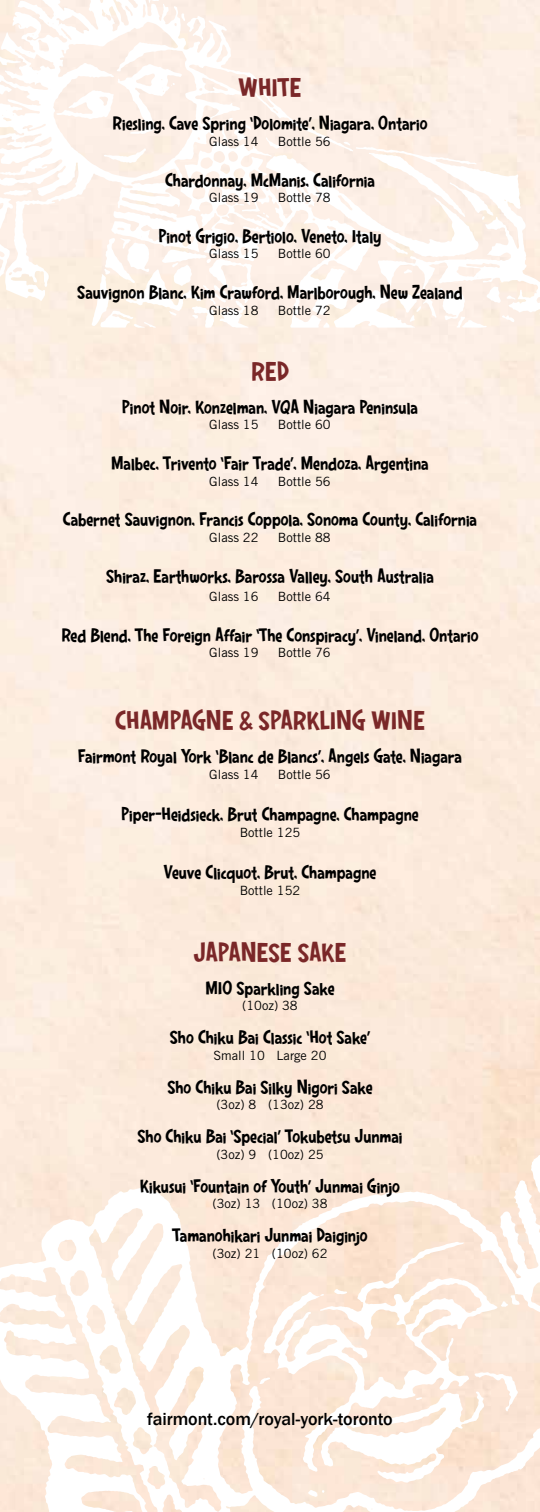
<style>
.page{position:relative;width:540px;height:1512px;background:#fff}
.page>*{position:absolute;margin:0;border:0;box-sizing:border-box;transform-origin:0 0}
.t1{font:700 25.5px "Squidtoonz";color:#7a2728}
.t2{font:700 18px "Squidtoonz";color:#000}
.t3{font:500 18px "Franklin Gothic";letter-spacing:-.005em;color:#000}
.t4{font:12.75px "Trade Gothic";color:#000}
</style>
<div class="page">
<svg style="left:0;top:1155px;width:540px;height:357px;fill:#fceadb"></svg>
<svg style="left:263px;top:1242px;width:235px;height:241px;fill:#fce7d7"></svg>
<svg style="left:334px;top:1289px;width:13px;height:5px"></svg>
<svg style="left:501px;top:1295px;width:19px;height:12px"></svg>
<svg style="left:474px;top:1372px;width:44px;height:40px"></svg>
<svg style="left:259px;top:1377px;width:11px;height:7px"></svg>
<svg style="left:416px;top:1397px;width:6px;height:3px"></svg>
<svg style="left:307px;top:1489px;width:18px;height:8px"></svg>
<svg style="left:0;top:0;width:353px;height:301px;fill:#fef0e7"></svg>
<svg style="left:180px;top:141px;width:299px;height:174px;fill:#fef0e7"></svg>
<svg style="left:356px;top:147px;width:184px;height:181px;fill:#fef0e7"></svg>
<svg style="left:0;top:84px;width:12px;height:11px"></svg>
<svg style="left:0;top:177px;width:32px;height:107px"></svg>
<svg style="left:0;top:56px;width:21px;height:9px"></svg>
<svg style="left:386px;top:241px;width:22px;height:14px"></svg>
<svg style="left:266px;top:137px;width:14px;height:12px"></svg>
<svg style="left:148px;top:0;width:11px;height:3px"></svg>
<svg style="left:404px;top:269px;width:8px;height:5px"></svg>
<svg style="left:181px;top:13px;width:24px;height:27px"></svg>
<svg style="left:222px;top:118px;width:29px;height:24px"></svg>
<svg style="left:92px;top:238px;width:162px;height:90px"></svg>
<svg style="left:290px;top:287px;width:226px;height:41px"></svg>
<svg style="left:344px;top:142px;width:6px;height:3px"></svg>
<svg style="left:369px;top:153px;width:124px;height:67px"></svg>
<svg style="left:263px;top:213px;width:6px;height:5px"></svg>
<svg style="left:104px;top:148px;width:42px;height:15px"></svg>
<svg style="left:56px;top:64px;width:126px;height:70px"></svg>
<h1 class="t1" style="left:239px;top:70px;width:64px">WHITE</h1>
<p class="t2" style="left:113px;top:111px;width:316px">Riesling, Cave Spring ‘Dolomite’, Niagara, Ontario</p>
<p class="t4" style="left:209px;top:134px;width:51px">Glass 14</p>
<p class="t4" style="left:278px;top:134px;width:54px">Bottle 56</p>
<p class="t2" style="left:165px;top:167px;width:211px">Chardonnay, McManis, California</p>
<p class="t4" style="left:209px;top:190px;width:51px">Glass 19</p>
<p class="t4" style="left:278px;top:190px;width:54px">Bottle 78</p>
<p class="t2" style="left:158px;top:224px;width:225px">Pinot Grigio, Bertiolo, Veneto, Italy</p>
<p class="t4" style="left:209px;top:246px;width:51px">Glass 15</p>
<p class="t4" style="left:278px;top:246px;width:54px">Bottle 60</p>
<p class="t2" style="left:77px;top:280px;width:387px">Sauvignon Blanc, Kim Crawford, Marlborough, New Zealand</p>
<p class="t4" style="left:209px;top:302px;width:51px">Glass 18</p>
<p class="t4" style="left:278px;top:302px;width:54px">Bottle 72</p>
<h1 class="t1" style="left:251px;top:354px;width:39px">RED</h1>
<p class="t2" style="left:122px;top:395px;width:298px">Pinot Noir, Konzelman, VQA Niagara Peninsula</p>
<p class="t4" style="left:209px;top:417px;width:51px">Glass 15</p>
<p class="t4" style="left:278px;top:417px;width:54px">Bottle 60</p>
<p class="t2" style="left:111px;top:451px;width:319px">Malbec, Trivento ‘Fair Trade’, Mendoza, Argentina</p>
<p class="t4" style="left:209px;top:473px;width:51px">Glass 14</p>
<p class="t4" style="left:278px;top:473px;width:54px">Bottle 56</p>
<p class="t2" style="left:63px;top:507px;width:416px">Cabernet Sauvignon, Francis Coppola, Sonoma County, California</p>
<p class="t4" style="left:209px;top:530px;width:51px">Glass 22</p>
<p class="t4" style="left:278px;top:530px;width:54px">Bottle 88</p>
<p class="t2" style="left:106px;top:563px;width:329px">Shiraz, Earthworks, Barossa Valley, South Australia</p>
<p class="t4" style="left:209px;top:589px;width:51px">Glass 16</p>
<p class="t4" style="left:278px;top:589px;width:54px">Bottle 64</p>
<p class="t2" style="left:61px;top:623px;width:419px">Red Blend, The Foreign Affair ‘The Conspiracy’, Vineland, Ontario</p>
<p class="t4" style="left:209px;top:645px;width:51px">Glass 19</p>
<p class="t4" style="left:278px;top:645px;width:54px">Bottle 76</p>
<h1 class="t1" style="left:115px;top:704px;width:311px">CHAMPAGNE &amp; SPARKLING WINE</h1>
<p class="t2" style="left:78px;top:744px;width:386px">Fairmont Royal York ‘Blanc de Blancs’, Angels Gate, Niagara</p>
<p class="t4" style="left:209px;top:767px;width:51px">Glass 14</p>
<p class="t4" style="left:278px;top:767px;width:54px">Bottle 56</p>
<p class="t2" style="left:121px;top:802px;width:299px">Piper-Heidsieck, Brut Champagne, Champagne</p>
<p class="t4" style="left:240px;top:825px;width:62px">Bottle 125</p>
<p class="t2" style="left:164px;top:860px;width:214px">Veuve Clicquot, Brut, Champagne</p>
<p class="t4" style="left:240px;top:882px;width:62px">Bottle 152</p>
<h1 class="t1" style="left:194px;top:935px;width:154px">JAPANESE SAKE</h1>
<p class="t2" style="left:205px;top:975px;width:131px">MIO Sparkling Sake</p>
<p class="t4" style="left:242px;top:998px;width:57px">(10oz) 38</p>
<p class="t2" style="left:170px;top:1025px;width:202px">Sho Chiku Bai Classic ‘Hot Sake’</p>
<p class="t4" style="left:214px;top:1047px;width:114px">Small 10 Large 20</p>
<p class="t2" style="left:167px;top:1074px;width:207px">Sho Chiku Bai Silky Nigori Sake</p>
<p class="t4" style="left:216px;top:1097px;width:109px">(3oz) 8 (13oz) 28</p>
<p class="t2" style="left:137px;top:1124px;width:267px">Sho Chiku Bai ‘Special’ Tokubetsu Junmai</p>
<p class="t4" style="left:216px;top:1146px;width:109px">(3oz) 9 (10oz) 25</p>
<p class="t2" style="left:140px;top:1173px;width:262px">Kikusui ‘Fountain of Youth’ Junmai Ginjo</p>
<p class="t4" style="left:212px;top:1196px;width:117px">(3oz) 13 (10oz) 38</p>
<p class="t2" style="left:172px;top:1223px;width:197px">Tamanohikari Junmai Daiginjo</p>
<p class="t4" style="left:212px;top:1245px;width:117px">(3oz) 21 (10oz) 62</p>
<p class="t3" style="left:147px;top:1407px;width:247px">fairmont.com/royal-york-toronto</p>
</div>
